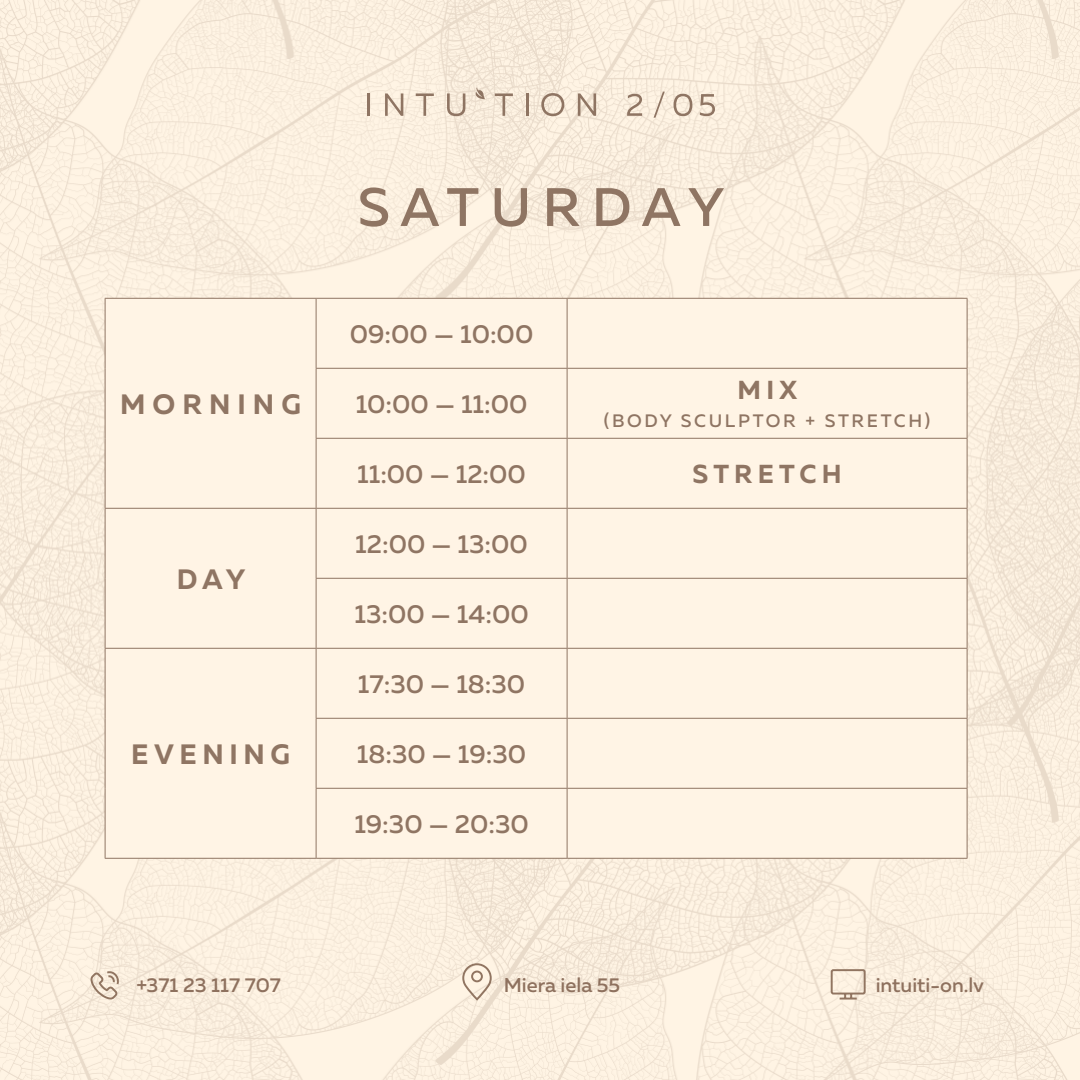
<style>
.page{position:relative;width:1080px;height:1080px;background:#fff}
.page>*{position:absolute;margin:0;border:0;box-sizing:border-box;transform-origin:0 0}
.t1{font:500 54px "Muller";letter-spacing:.195em;color:#8f7563}
.t2{font:700 28px "Muller";letter-spacing:.2em;color:#8f7563}
.t3{font:700 28px "Muller";letter-spacing:.25em;color:#8f7563}
.t4{font:500 26px "Muller";color:#8f7563}
.t5{font:700 26px "Muller";letter-spacing:.2em;color:#8f7563}
.t6{font:500 20px "Muller";color:#8e715e}
.t7{font:500 18px "Muller";letter-spacing:.15em;color:#8f7563}
</style>
<div class="page">
<img style="left:0;top:0;width:1080px;height:1080px">
<svg style="left:461px;top:962px;width:32px;height:40px"></svg>
<svg style="left:89px;top:970px;width:30px;height:31px"></svg>
<svg style="left:830px;top:968px;width:37px;height:33px"></svg>
<hr style="left:368px;top:93px;width:2px;height:23px;background:#8f7563">
<svg style="left:385px;top:93px;width:18px;height:23px"></svg>
<svg style="left:416px;top:93px;width:18px;height:23px"></svg>
<svg style="left:447px;top:93px;width:18px;height:23px"></svg>
<svg style="left:495px;top:93px;width:18px;height:23px"></svg>
<hr style="left:526px;top:93px;width:3px;height:23px;background:#8f7563">
<svg style="left:541px;top:93px;width:23px;height:23px"></svg>
<svg style="left:578px;top:93px;width:18px;height:23px"></svg>
<svg style="left:627px;top:94px;width:15px;height:22px"></svg>
<svg style="left:654px;top:92px;width:11px;height:26px"></svg>
<svg style="left:700px;top:94px;width:15px;height:22px"></svg>
<svg style="left:674px;top:94px;width:18px;height:22px"></svg>
<svg style="left:475px;top:87px;width:10px;height:12px"></svg>
<div style="left:106px;top:299px;width:861px;height:559px;background:#fff4e5"></div>
<hr style="left:105px;top:298px;width:211px;height:1px;background:#8f7563">
<hr style="left:105px;top:299px;width:1px;height:69px;background:#8f7563">
<hr style="left:105px;top:368px;width:1px;height:70px;background:#8f7563">
<hr style="left:105px;top:438px;width:1px;height:70px;background:#8f7563">
<hr style="left:316px;top:298px;width:251px;height:1px;background:#8f7563">
<hr style="left:316px;top:299px;width:1px;height:69px;background:#8f7563">
<hr style="left:567px;top:298px;width:400px;height:1px;background:#8f7563">
<hr style="left:567px;top:299px;width:1px;height:69px;background:#8f7563">
<hr style="left:967px;top:299px;width:1px;height:69px;background:#8f7563">
<hr style="left:316px;top:368px;width:251px;height:1px;background:#8f7563">
<hr style="left:316px;top:369px;width:1px;height:69px;background:#8f7563">
<hr style="left:567px;top:368px;width:400px;height:1px;background:#8f7563">
<hr style="left:567px;top:369px;width:1px;height:69px;background:#8f7563">
<hr style="left:967px;top:369px;width:1px;height:69px;background:#8f7563">
<hr style="left:316px;top:438px;width:251px;height:1px;background:#8f7563">
<hr style="left:316px;top:439px;width:1px;height:69px;background:#8f7563">
<hr style="left:567px;top:438px;width:400px;height:1px;background:#8f7563">
<hr style="left:567px;top:439px;width:1px;height:69px;background:#8f7563">
<hr style="left:967px;top:439px;width:1px;height:69px;background:#8f7563">
<hr style="left:105px;top:508px;width:211px;height:1px;background:#8f7563">
<hr style="left:105px;top:509px;width:1px;height:69px;background:#8f7563">
<hr style="left:105px;top:578px;width:1px;height:70px;background:#8f7563">
<hr style="left:316px;top:508px;width:251px;height:1px;background:#8f7563">
<hr style="left:316px;top:509px;width:1px;height:69px;background:#8f7563">
<hr style="left:567px;top:508px;width:400px;height:1px;background:#8f7563">
<hr style="left:567px;top:509px;width:1px;height:69px;background:#8f7563">
<hr style="left:967px;top:509px;width:1px;height:69px;background:#8f7563">
<hr style="left:316px;top:578px;width:251px;height:1px;background:#8f7563">
<hr style="left:316px;top:579px;width:1px;height:69px;background:#8f7563">
<hr style="left:567px;top:578px;width:400px;height:1px;background:#8f7563">
<hr style="left:567px;top:579px;width:1px;height:69px;background:#8f7563">
<hr style="left:967px;top:579px;width:1px;height:69px;background:#8f7563">
<hr style="left:105px;top:648px;width:211px;height:1px;background:#8f7563">
<hr style="left:105px;top:649px;width:1px;height:69px;background:#8f7563">
<hr style="left:105px;top:718px;width:1px;height:70px;background:#8f7563">
<hr style="left:105px;top:788px;width:1px;height:70px;background:#8f7563">
<hr style="left:105px;top:858px;width:211px;height:1px;background:#8f7563">
<hr style="left:316px;top:648px;width:251px;height:1px;background:#8f7563">
<hr style="left:316px;top:649px;width:1px;height:69px;background:#8f7563">
<hr style="left:567px;top:648px;width:400px;height:1px;background:#8f7563">
<hr style="left:567px;top:649px;width:1px;height:69px;background:#8f7563">
<hr style="left:967px;top:649px;width:1px;height:69px;background:#8f7563">
<hr style="left:316px;top:718px;width:251px;height:1px;background:#8f7563">
<hr style="left:316px;top:719px;width:1px;height:69px;background:#8f7563">
<hr style="left:567px;top:718px;width:400px;height:1px;background:#8f7563">
<hr style="left:567px;top:719px;width:1px;height:69px;background:#8f7563">
<hr style="left:967px;top:719px;width:1px;height:69px;background:#8f7563">
<hr style="left:316px;top:788px;width:251px;height:1px;background:#8f7563">
<hr style="left:316px;top:789px;width:1px;height:69px;background:#8f7563">
<hr style="left:567px;top:788px;width:400px;height:1px;background:#8f7563">
<hr style="left:567px;top:789px;width:1px;height:69px;background:#8f7563">
<hr style="left:967px;top:789px;width:1px;height:69px;background:#8f7563">
<hr style="left:316px;top:858px;width:251px;height:1px;background:#8f7563">
<hr style="left:567px;top:858px;width:400px;height:1px;background:#8f7563">
<p class="t1" style="left:358px;top:174px;width:368px">SATURDAY</p>
<p class="t3" style="left:120px;top:387px;width:182px">MORNING</p>
<p class="t2" style="left:177px;top:562px;width:70px">DAY</p>
<p class="t2" style="left:131px;top:737px;width:160px">EVENING</p>
<p class="t4" style="left:350px;top:318px;width:185px">09:00 — 10:00</p>
<p class="t4" style="left:356px;top:388px;width:173px">10:00 — 11:00</p>
<p class="t5" style="left:738px;top:374px;width:61px">MIX</p>
<p class="t7" style="left:604px;top:410px;width:328px">(BODY SCULPTOR + STRETCH)</p>
<p class="t4" style="left:357px;top:458px;width:170px">11:00 — 12:00</p>
<p class="t5" style="left:693px;top:458px;width:150px">STRETCH</p>
<p class="t4" style="left:355px;top:528px;width:174px">12:00 — 13:00</p>
<p class="t4" style="left:354px;top:598px;width:176px">13:00 — 14:00</p>
<p class="t4" style="left:358px;top:668px;width:169px">17:30 — 18:30</p>
<p class="t4" style="left:357px;top:738px;width:171px">18:30 — 19:30</p>
<p class="t4" style="left:354px;top:808px;width:176px">19:30 — 20:30</p>
<p class="t6" style="left:136px;top:972px;width:146px">+371 23 117 707</p>
<p class="t6" style="left:504px;top:972px;width:118px">Miera iela 55</p>
<p class="t6" style="left:876px;top:972px;width:110px">intuiti-on.lv</p>
</div>
